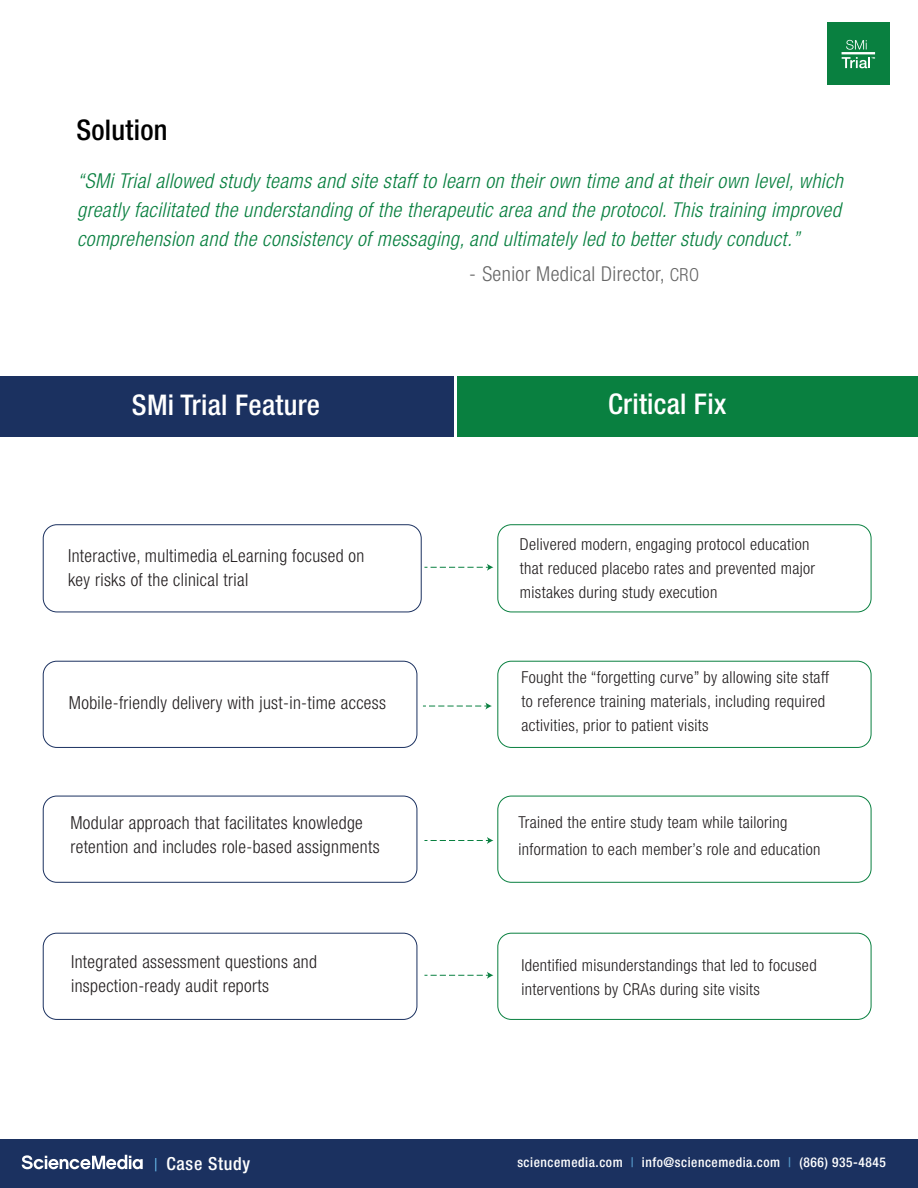
<style>
.page{position:relative;width:918px;height:1188px;background:#fff}
.page>*{position:absolute;margin:0;border:0;box-sizing:border-box;transform-origin:0 0}
.t1{font:500 condensed 28.5px "Helvetica Neue LT Std";letter-spacing:.01em;color:#fff}
.t2{font:500 condensed 28.5px "Helvetica Neue LT Std";letter-spacing:.01em;color:#000}
.t3{font:italic 300 condensed 20.55px/29.1px "Helvetica Neue LT Std";letter-spacing:.02em;color:#098040;text-align:justify}
.t4{font:300 condensed 20.55px "Helvetica Neue LT Std";letter-spacing:.02em;color:#666}
.t5{font:300 condensed 18px/24px "Helvetica Neue LT Std";letter-spacing:.02em;color:#231f20}
.t6{font:500 condensed 18px "Helvetica Neue LT Std";letter-spacing:.04em;color:#fff}
.t7{font:300 condensed 16.5px/24px "Helvetica Neue LT Std";letter-spacing:.02em;color:#231f20}
.t8{font:500 condensed 13.5px "Helvetica Neue LT Std";letter-spacing:.04em;color:#fff}
.s1{font-size:18px}
.s2{color:#5396c6}
</style>
<div class="page">
<div style="left:0;top:376px;width:453px;height:61px;background:#1b3160"></div>
<div style="left:457px;top:376px;width:461px;height:61px;background:#098040"></div>
<div style="left:43px;top:524px;width:379px;height:88px;border:1px solid #1b3160;border-radius:14px"></div>
<div style="left:497px;top:524px;width:374px;height:88px;border:1px solid #098040;border-radius:14px"></div>
<svg style="left:424px;top:564px;width:69px;height:7px"></svg>
<div style="left:43px;top:661px;width:374px;height:87px;border:1px solid #1b3160;border-radius:14px"></div>
<div style="left:497px;top:661px;width:374px;height:87px;border:1px solid #098040;border-radius:14px"></div>
<svg style="left:423px;top:702px;width:69px;height:8px"></svg>
<div style="left:43px;top:796px;width:374px;height:87px;border:1px solid #1b3160;border-radius:14px"></div>
<div style="left:497px;top:796px;width:374px;height:87px;border:1px solid #098040;border-radius:14px"></div>
<svg style="left:424px;top:837px;width:69px;height:7px"></svg>
<div style="left:497px;top:933px;width:374px;height:87px;border:1px solid #098040;border-radius:14px"></div>
<div style="left:43px;top:933px;width:374px;height:87px;border:1px solid #1b3160;border-radius:14px"></div>
<svg style="left:424px;top:972px;width:69px;height:7px"></svg>
<div style="left:827px;top:22px;width:63px;height:63px;background:#098040"></div>
<hr style="left:842px;top:52px;width:33px;height:2px;background:#fff">
<svg style="left:846px;top:40px;width:21px;height:10px"></svg>
<svg style="left:842px;top:57px;width:33px;height:11px"></svg>
<div style="left:0;top:1140px;width:918px;height:48px;background:#1b3160"></div>
<svg style="left:22px;top:1155px;width:121px;height:14px"></svg>
<svg style="left:155px;top:1158px;width:1px;height:13px"></svg>
<h1 class="t2" style="left:76px;top:113px;width:93px">Solution</h1>
<p class="t3" style="left:77px;top:166px;width:767px">“SMi Trial allowed study teams and site staff to learn on their own time and at their own level, which greatly facilitated the understanding of the therapeutic area and the protocol. This training improved comprehension and the consistency of messaging, and ultimately led to better study conduct.”</p>
<p class="t4" style="left:469px;top:262px;width:231px">- Senior Medical Director, <span class="s1">CRO</span></p>
<h1 class="t1" style="left:132px;top:388px;width:190px">SMi Trial Feature</h1>
<h1 class="t1" style="left:608px;top:387px;width:120px">Critical Fix</h1>
<p class="t5" style="left:68px;top:544px;width:298px">Interactive, multimedia eLearning focused on key risks of the clinical trial</p>
<p class="t7" style="left:520px;top:532px;width:297px">Delivered modern, engaging protocol education that reduced placebo rates and prevented major mistakes during study execution</p>
<p class="t5" style="left:69px;top:691px;width:319px">Mobile-friendly delivery with just-in-time access</p>
<p class="t7" style="left:522px;top:665px;width:309px">Fought the “forgetting curve” by allowing site staff to reference training materials, including required activities, prior to patient visits</p>
<p class="t5" style="left:70px;top:811px;width:311px">Modular approach that facilitates knowledge retention and includes role-based assignments</p>
<p class="t7" style="left:518px;top:808px;width:303px;line-height:27px">Trained the entire study team while tailoring information to each member’s role and education</p>
<p class="t5" style="left:71px;top:950px;width:247px">Integrated assessment questions and inspection-ready audit reports</p>
<p class="t7" style="left:522px;top:953px;width:297px">Identified misunderstandings that led to focused interventions by CRAs during site visits</p>
<p class="t6" style="left:167px;top:1153px;width:85px">Case Study</p>
<p class="t8" style="left:517px;top:1154px;width:370px">sciencemedia.com <span class="s2">|</span> info@sciencemedia.com <span class="s2">|</span> (866) 935-4845</p>
</div>
